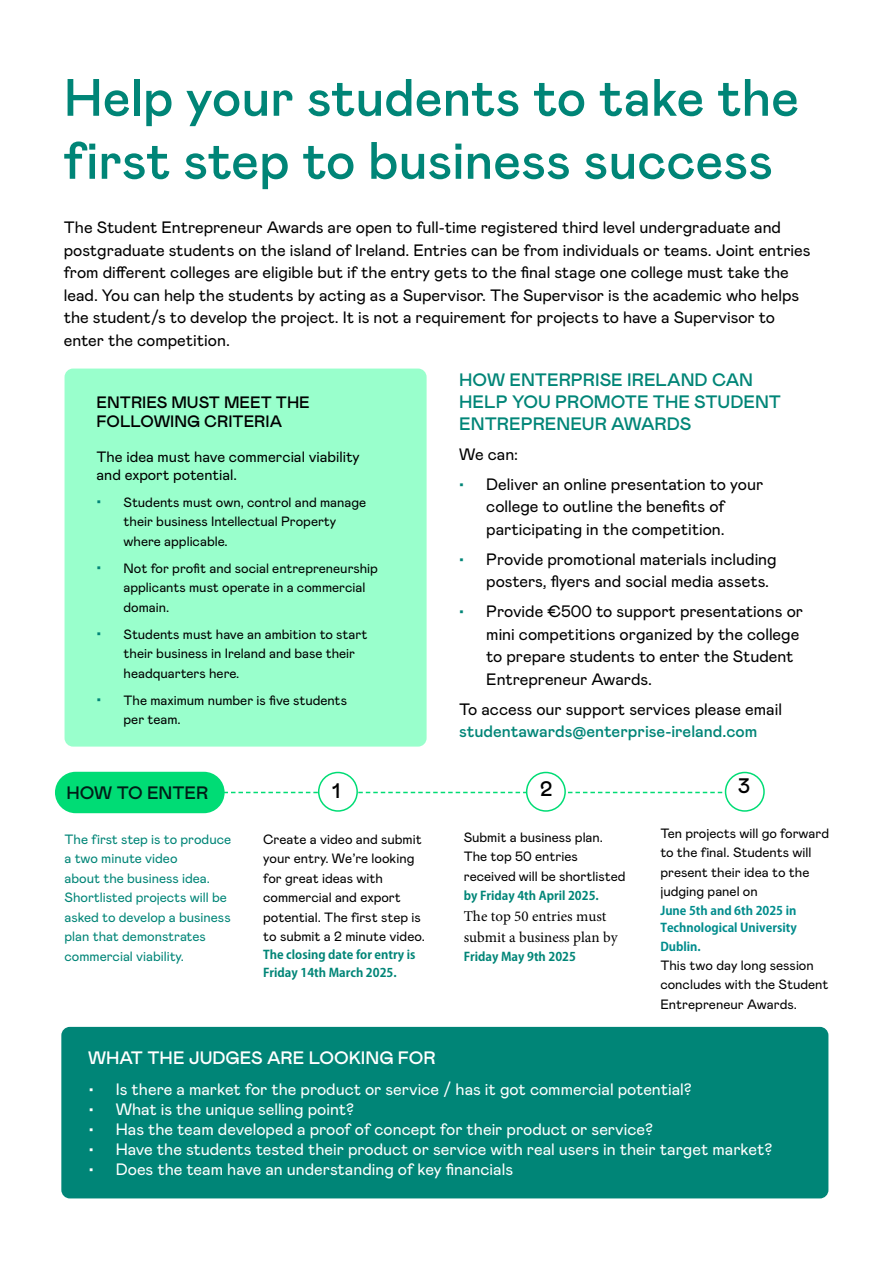
<style>
.page{position:relative;width:893px;height:1263px;background:#fff}
.page>*{position:absolute;margin:0;border:0;box-sizing:border-box;transform-origin:0 0}
.t1{font:500 52.5px/63px "Mabry Pro";color:#008577}
.t2{font:500 21px "Mabry Pro";color:#000}
.t3{font:500 18px/21.6px "Mabry Pro";color:#008577}
.t4{font:500 18px "Mabry Pro";color:#fff}
.t5{font:500 18px "Mabry Pro";color:#001d17}
.t6{font:16.5px/22.5px "Mabry Pro";color:#000}
.t7{font:16.5px "Mabry Pro";color:#fff}
.t8{font:500 16.5px "Mabry Pro";color:#008577}
.t9{font:500 16.5px/19.5px "Mabry Pro";color:#000}
.t10{font:15px/18px "Mabry Pro";color:#000}
.t11{font:15px/21.6px "Minion Pro";color:#000}
.t12{font:13.5px/19.5px "Mabry Pro";color:#000}
.t13{font:13.5px/19.5px "Mabry Pro";color:#008577}
.t14{font:700 12px/17.2px "Adobe Gothic Std";color:#008577}
.t15{font:700 12px/17.4px "Adobe Gothic Std";color:#008c8c}
.s1{font-weight:700;font-size:18px;color:#008577}
.s2{font-weight:700;font-size:18px}
</style>
<div class="page">
<div style="left:55px;top:772px;width:170px;height:41px;background:#00dc75;border-radius:21px"></div>
<div style="left:61px;top:1027px;width:767px;height:171px;background:#008577;border-radius:9px"></div>
<div style="left:65px;top:369px;width:362px;height:378px;background:#9fc;border-radius:9px"></div>
<svg style="left:225px;top:792px;width:500px;height:1px"></svg>
<div style="left:319px;top:772px;width:38px;height:39px;background:#fff;border-radius:50%"></div>
<div style="left:318px;top:772px;width:40px;height:40px;border:2px solid #00dc75;border-radius:50%"></div>
<div style="left:527px;top:772px;width:38px;height:39px;background:#fff;border-radius:50%"></div>
<div style="left:526px;top:772px;width:40px;height:40px;border:2px solid #00dc75;border-radius:50%"></div>
<div style="left:725px;top:772px;width:40px;height:40px;border:2px solid #00dc75;border-radius:50%"></div>
<h1 class="t1" style="left:64px;top:67px;width:737px">Help your students to take the first step to business success</h1>
<p class="t6" style="left:64px;top:216px;width:748px">The Student Entrepreneur Awards are open to full-time registered third level undergraduate and postgraduate students on the island of Ireland. Entries can be from individuals or teams. Joint entries from different colleges are eligible but if the entry gets to the final stage one college must take the lead. You can help the students by acting as a Supervisor. The Supervisor is the academic who helps the student/s to develop the project. It is not a requirement for projects to have a Supervisor to enter the competition.</p>
<p class="t9" style="left:97px;top:392px;width:215px">ENTRIES MUST MEET THE<br>FOLLOWING CRITERIA</p>
<p class="t10" style="left:97px;top:447px;width:265px">The idea must have commercial viability and export potential.</p>
<p class="t12" style="left:124px;top:492px;width:244px;text-indent:-27px"><span class="s1">•</span> Students must own, control and manage their business Intellectual Property where applicable.</p>
<p class="t12" style="left:124px;top:558px;width:256px;text-indent:-27px"><span class="s1">•</span> Not for profit and social entrepreneurship applicants must operate in a commercial domain.</p>
<p class="t12" style="left:124px;top:624px;width:245px;text-indent:-27px"><span class="s1">•</span> Students must have an ambition to start their business in Ireland and base their headquarters here.</p>
<p class="t12" style="left:124px;top:690px;width:225px;text-indent:-27px"><span class="s1">•</span> The maximum number is five students per team.</p>
<p class="t3" style="left:459px;top:369px;width:323px">HOW ENTERPRISE IRELAND CAN<br>HELP YOU PROMOTE THE STUDENT<br>ENTREPRENEUR AWARDS</p>
<p class="t6" style="left:459px;top:443px;width:60px">We can:</p>
<p class="t6" style="left:486px;top:473px;width:278px;text-indent:-27px"><span class="s1">•</span> Deliver an online presentation to your college to outline the benefits of participating in the competition.</p>
<p class="t6" style="left:486px;top:548px;width:292px;text-indent:-27px"><span class="s1">•</span> Provide promotional materials including posters, flyers and social media assets.</p>
<p class="t6" style="left:486px;top:600px;width:318px;text-indent:-27px"><span class="s1">•</span> Provide €500 to support presentations or mini competitions organized by the college to prepare students to enter the Student Entrepreneur Awards.</p>
<p class="t6" style="left:459px;top:698px;width:324px">To access our support services please email</p>
<p class="t8" style="left:459px;top:721px;width:300px">studentawards@enterprise-ireland.com</p>
<p class="t2" style="left:332px;top:778px;width:10px">1</p>
<p class="t2" style="left:540px;top:777px;width:14px">2</p>
<p class="t12" style="left:464px;top:827px;width:163px">Submit a business plan.<br>The top 50 entries received will be shortlisted</p>
<p class="t14" style="left:464px;top:888px;width:137px">by Friday 4th April 2025.</p>
<p class="t11" style="left:464px;top:905px;width:155px">The top 50 entries must submit a business plan by</p>
<p class="t14" style="left:464px;top:948px;width:114px">Friday May 9th 2025</p>
<p class="t5" style="left:66px;top:782px;width:144px">HOW TO ENTER</p>
<p class="t13" style="left:65px;top:829px;width:168px">The first step is to produce a two minute video<br>about the business idea.<br>Shortlisted projects will be asked to develop a business plan that demonstrates commercial viability.</p>
<p class="t12" style="left:263px;top:829px;width:163px">Create a video and submit your entry. We’re looking for great ideas with commercial and export potential. The first step is to submit a 2 minute video.</p>
<p class="t14" style="left:263px;top:946px;width:154px">The closing date for entry is<br>Friday 14th March 2025.</p>
<p class="t2" style="left:738px;top:773px;width:14px">3</p>
<p class="t12" style="left:660px;top:823px;width:170px">Ten projects will go forward to the final. Students will present their idea to the judging panel on</p>
<p class="t15" style="left:660px;top:902px;width:138px">June 5th and 6th 2025 in<br>Technological University</p>
<p class="t15" style="left:660px;top:938px;width:42px">Dublin.</p>
<p class="t12" style="left:660px;top:956px;width:170px">This two day long session concludes with the Student<br>Entrepreneur Awards.</p>
<p class="t4" style="left:88px;top:1047px;width:349px">WHAT THE JUDGES ARE LOOKING FOR</p>
<p class="t7" style="left:89px;top:1080px;width:604px"><span class="s2">•</span> Is there a market for the product or service / has it got commercial potential?</p>
<p class="t7" style="left:89px;top:1100px;width:266px"><span class="s2">•</span> What is the unique selling point?</p>
<p class="t7" style="left:89px;top:1119px;width:566px"><span class="s2">•</span> Has the team developed a proof of concept for their product or service?</p>
<p class="t7" style="left:89px;top:1139px;width:685px"><span class="s2">•</span> Have the students tested their product or service with real users in their target market?</p>
<p class="t7" style="left:89px;top:1159px;width:426px"><span class="s2">•</span> Does the team have an understanding of key financials</p>
</div>
